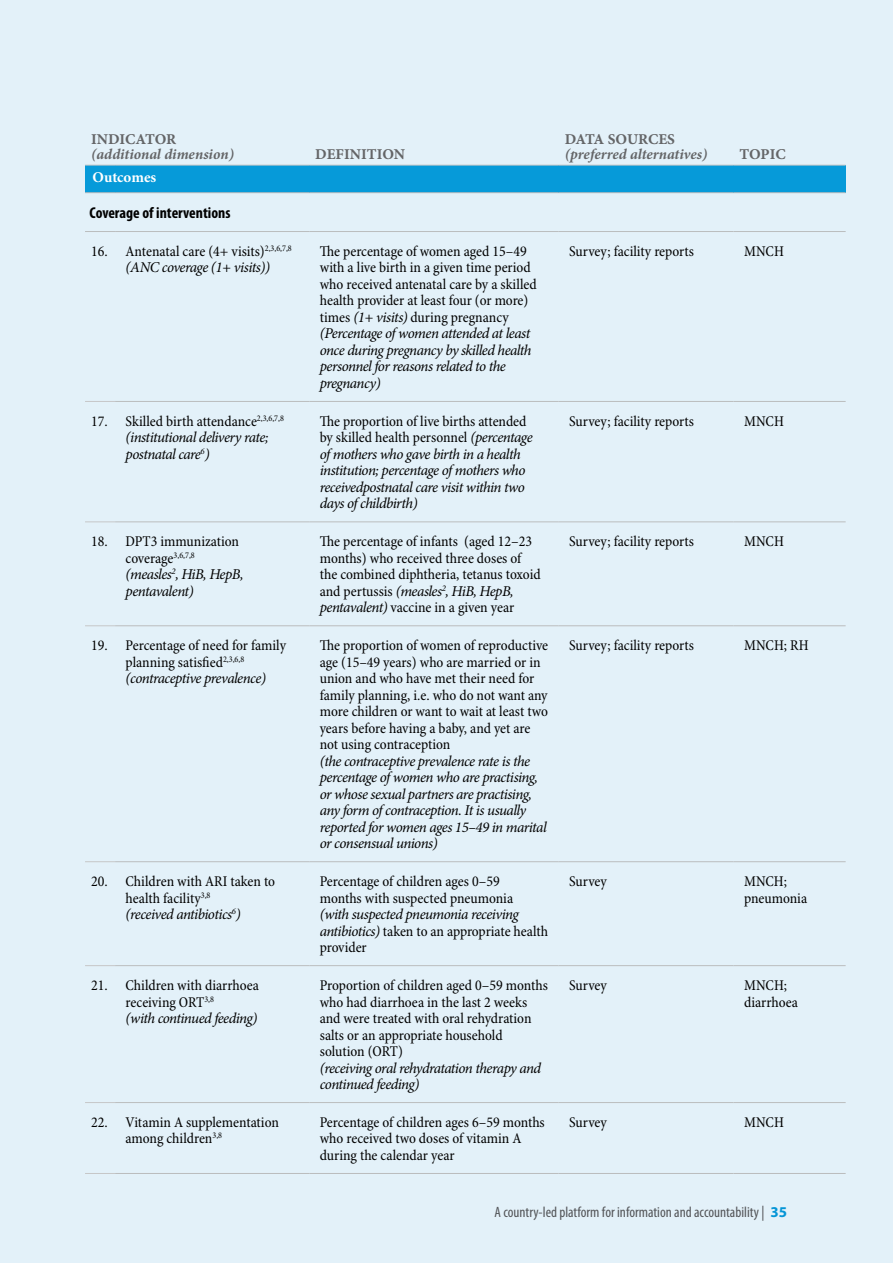
<style>
.page{position:relative;width:893px;height:1263px;background:#e3f1f9}
.page>*{position:absolute;margin:0;border:0;box-sizing:border-box;transform-origin:0 0}
.t1{font:700 condensed 15.75px "Myriad Pro";color:#000}
.t2{font:condensed 15px/16.5px "Minion Pro";color:#000}
.t3{font:italic 15px/16.5px "Minion Pro";letter-spacing:-.04em;color:#000}
.t4{font:condensed 15px "Myriad Pro";color:#58585a}
.t5{font:italic 700 15px "Minion Pro";letter-spacing:-.005em;color:#646567}
.t6{font:15px "Minion Pro Bold Capt";letter-spacing:-.005em;color:#646567}
.t7{font:700 15px "Minion Pro";color:#fff}
.s1{font-style:italic;font-stretch:normal}
.s2{font-style:normal;font-stretch:condensed}
.s3{font-weight:700;font-stretch:normal;color:#069ad9}
</style>
<div class="page">
<div style="left:85px;top:165px;width:761px;height:28px;background:#069ad9"></div>
<hr style="left:85px;top:192px;width:30px;height:1px;background:#bbbdbe">
<hr style="left:115px;top:192px;width:194px;height:1px;background:#bbbdbe">
<hr style="left:309px;top:192px;width:250px;height:1px;background:#bbbdbe">
<hr style="left:559px;top:192px;width:175px;height:1px;background:#bbbdbe">
<hr style="left:734px;top:192px;width:112px;height:1px;background:#bbbdbe">
<hr style="left:85px;top:231px;width:30px;height:1px;background:#bbbdbe">
<hr style="left:85px;top:401px;width:30px;height:1px;background:#c6c7c8">
<hr style="left:85px;top:522px;width:30px;height:1px;background:#c6c7c8">
<hr style="left:85px;top:625px;width:30px;height:1px;background:#c6c7c8">
<hr style="left:85px;top:861px;width:30px;height:1px;background:#c6c7c8">
<hr style="left:85px;top:965px;width:30px;height:1px;background:#c6c7c8">
<hr style="left:85px;top:1102px;width:30px;height:1px;background:#c6c7c8">
<hr style="left:85px;top:1173px;width:30px;height:1px;background:#c6c7c8">
<hr style="left:115px;top:231px;width:194px;height:1px;background:#bbbdbe">
<hr style="left:309px;top:231px;width:250px;height:1px;background:#bbbdbe">
<hr style="left:559px;top:231px;width:175px;height:1px;background:#bbbdbe">
<hr style="left:734px;top:231px;width:112px;height:1px;background:#bbbdbe">
<hr style="left:115px;top:401px;width:194px;height:1px;background:#bbbdbe">
<hr style="left:309px;top:401px;width:250px;height:1px;background:#bbbdbe">
<hr style="left:559px;top:401px;width:175px;height:1px;background:#bbbdbe">
<hr style="left:734px;top:401px;width:112px;height:1px;background:#bbbdbe">
<hr style="left:115px;top:522px;width:194px;height:1px;background:#bbbdbe">
<hr style="left:309px;top:522px;width:250px;height:1px;background:#bbbdbe">
<hr style="left:559px;top:522px;width:175px;height:1px;background:#bbbdbe">
<hr style="left:734px;top:522px;width:112px;height:1px;background:#bbbdbe">
<hr style="left:115px;top:625px;width:194px;height:1px;background:#bbbdbe">
<hr style="left:309px;top:625px;width:250px;height:1px;background:#bbbdbe">
<hr style="left:559px;top:625px;width:175px;height:1px;background:#bbbdbe">
<hr style="left:734px;top:625px;width:112px;height:1px;background:#bbbdbe">
<hr style="left:115px;top:861px;width:194px;height:1px;background:#bbbdbe">
<hr style="left:309px;top:861px;width:250px;height:1px;background:#bbbdbe">
<hr style="left:559px;top:861px;width:175px;height:1px;background:#bbbdbe">
<hr style="left:734px;top:861px;width:112px;height:1px;background:#bbbdbe">
<hr style="left:115px;top:965px;width:194px;height:1px;background:#bbbdbe">
<hr style="left:309px;top:965px;width:250px;height:1px;background:#bbbdbe">
<hr style="left:559px;top:965px;width:175px;height:1px;background:#bbbdbe">
<hr style="left:734px;top:965px;width:112px;height:1px;background:#bbbdbe">
<hr style="left:115px;top:1102px;width:194px;height:1px;background:#bbbdbe">
<hr style="left:309px;top:1102px;width:250px;height:1px;background:#bbbdbe">
<hr style="left:559px;top:1102px;width:175px;height:1px;background:#bbbdbe">
<hr style="left:734px;top:1102px;width:112px;height:1px;background:#bbbdbe">
<hr style="left:115px;top:1173px;width:194px;height:1px;background:#bbbdbe">
<hr style="left:309px;top:1173px;width:250px;height:1px;background:#bbbdbe">
<hr style="left:559px;top:1173px;width:175px;height:1px;background:#bbbdbe">
<hr style="left:734px;top:1173px;width:112px;height:1px;background:#bbbdbe">
<hr style="left:85px;top:165px;width:30px;height:1px;background:#c6c7c8">
<hr style="left:115px;top:165px;width:194px;height:1px;background:#c6c7c8">
<hr style="left:309px;top:165px;width:250px;height:1px;background:#c6c7c8">
<hr style="left:559px;top:165px;width:175px;height:1px;background:#c6c7c8">
<hr style="left:734px;top:165px;width:112px;height:1px;background:#c6c7c8">
<p class="t6" style="left:91px;top:130px;width:87px">INDICATOR</p>
<p class="t5" style="left:91px;top:144px;width:144px">(additional dimension)</p>
<p class="t6" style="left:315px;top:145px;width:91px">DEFINITION</p>
<p class="t6" style="left:565px;top:130px;width:112px">DATA SOURCES</p>
<p class="t5" style="left:565px;top:144px;width:144px">(preferred alternatives)</p>
<p class="t6" style="left:740px;top:145px;width:48px">TOPIC</p>
<p class="t7" style="left:93px;top:167px;width:65px">Outcomes</p>
<p class="t1" style="left:90px;top:203px;width:143px">Coverage of interventions</p>
<p class="t2" style="left:126px;top:243px;width:168px;text-indent:-35px">16. Antenatal care (4+ visits)<sup>2,3,6,7,8 </sup><span class="s1">(ANC coverage (1+ visits))</span></p>
<p class="t2" style="left:320px;top:243px;width:218px">The percentage of women aged 15–49 with a live birth in a given time period who received antenatal care by a skilled health provider at least four (or more) times <span class="s1">(1+ visits)</span> during pregnancy <span class="s1">(Percentage of women attended at least once during pregnancy by skilled health personnel for reasons related to the pregnancy)</span></p>
<p class="t2" style="left:569px;top:243px;width:126px">Survey; facility reports</p>
<p class="t2" style="left:744px;top:243px;width:41px">MNCH</p>
<p class="t3" style="left:126px;top:413px;width:160px;text-indent:-35px"><span class="s2">17. Skilled birth attendance</span><sup>2,3,6,7,8 </sup>(institutional delivery rate; postnatal care<sup>6</sup>)</p>
<p class="t3" style="left:320px;top:413px;width:214px"><span class="s2">The proportion of live births attended by skilled health personnel</span> (percentage of mothers who gave birth in a health institution; percentage of mothers who receivedpostnatal care visit within two days of childbirth)</p>
<p class="t2" style="left:569px;top:413px;width:126px">Survey; facility reports</p>
<p class="t2" style="left:744px;top:413px;width:41px">MNCH</p>
<p class="t3" style="left:126px;top:533px;width:119px;text-indent:-35px"><span class="s2">18. DPT3 immunization coverage</span><sup>3,6,7,8 </sup>(measles<sup>2</sup>, HiB, HepB, pentavalent)</p>
<p class="t2" style="left:320px;top:534px;width:222px">The percentage of infants (aged 12–23 months) who received three doses of the combined diphtheria, tetanus toxoid and pertussis <span class="s1">(measles</span><sup>2</sup><span class="s1">, HiB, HepB, pentavalent)</span> vaccine in a given year</p>
<p class="t2" style="left:569px;top:534px;width:126px">Survey; facility reports</p>
<p class="t2" style="left:744px;top:534px;width:41px">MNCH</p>
<p class="t2" style="left:126px;top:638px;width:162px;text-indent:-35px">19. Percentage of need for family planning satisfied<sup>2,3,6,8 </sup><span class="s1">(contraceptive prevalence)</span></p>
<p class="t2" style="left:320px;top:638px;width:230px">The proportion of women of reproductive age (15–49 years) who are married or in union and who have met their need for family planning, i.e. who do not want any more children or want to wait at least two years before having a baby, and yet are not using contraception</p>
<p class="t3" style="left:320px;top:753px;width:229px">(the contraceptive prevalence rate is the percentage of women who are practising, or whose sexual partners are practising, any form of contraception. It is usually reported for women ages 15–49 in marital or consensual unions)</p>
<p class="t2" style="left:569px;top:638px;width:126px">Survey; facility reports</p>
<p class="t2" style="left:744px;top:638px;width:66px">MNCH; RH</p>
<p class="t2" style="left:126px;top:874px;width:151px;text-indent:-35px">20. Children with ARI taken to health facility<sup>3,8<br></sup><span class="s1">(received antibiotics</span><sup>6</sup><span class="s1">)</span></p>
<p class="t2" style="left:320px;top:874px;width:195px">Percentage of children ages 0–59 months with suspected pneumonia</p>
<p class="t3" style="left:320px;top:906px;width:230px">(with suspected pneumonia receiving antibiotics) <span class="s2">taken to an appropriate health provider</span></p>
<p class="t2" style="left:126px;top:977px;width:135px;text-indent:-35px">21. Children with diarrhoea receiving ORT<sup>3,8<br></sup><span class="s1">(with continued feeding)</span></p>
<p class="t2" style="left:320px;top:977px;width:230px">Proportion of children aged 0–59 months who had diarrhoea in the last 2 weeks and were treated with oral rehydration salts or an appropriate household solution (ORT)</p>
<p class="t3" style="left:320px;top:1059px;width:223px">(receiving oral rehydratation therapy and continued feeding)</p>
<p class="t2" style="left:569px;top:874px;width:39px">Survey</p>
<p class="t2" style="left:744px;top:874px;width:65px">MNCH; pneumonia</p>
<p class="t2" style="left:569px;top:977px;width:39px">Survey</p>
<p class="t2" style="left:744px;top:977px;width:55px">MNCH; diarrhoea</p>
<p class="t2" style="left:126px;top:1114px;width:155px;text-indent:-35px">22. Vitamin A supplementation among children<sup>3,8</sup></p>
<p class="t2" style="left:320px;top:1114px;width:227px">Percentage of children ages 6–59 months who received two doses of vitamin A during the calendar year</p>
<p class="t2" style="left:569px;top:1114px;width:39px">Survey</p>
<p class="t2" style="left:744px;top:1114px;width:41px">MNCH</p>
<p class="t4" style="left:495px;top:1203px;width:294px">A country-led platform for information and accountability | <span class="s3">35</span></p>
</div>
